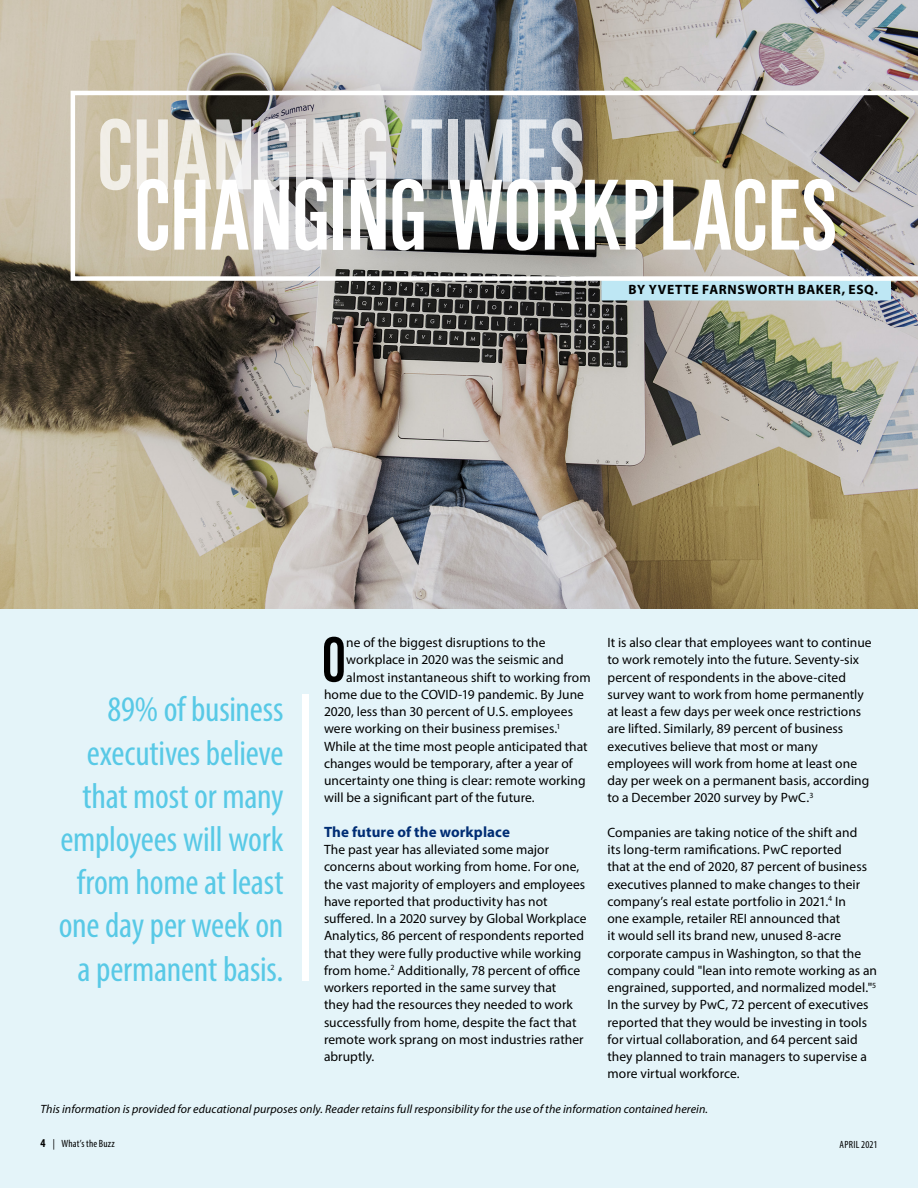
<style>
.page{position:relative;width:918px;height:1188px;background:#fff}
.page>*{position:absolute;margin:0;border:0;box-sizing:border-box;transform-origin:0 0}
.Article_Title{font:96px "Cg Alpin Gth No 2";letter-spacing:-.015em;color:#fff}
.Intro_body{font:60.9px "Cg Alpin Gth No 2";color:#000}
.Callout{font:condensed 36px/43.2px "Myriad Pro";letter-spacing:-.01em;color:#58c9e6;text-align:right}
.t1{font:700 15px "Myriad Pro";letter-spacing:.005em;color:#002d74}
.Body{font:13.5px/17.2px "Myriad Pro";letter-spacing:.005em;color:#000}
.Intro_body-2{font:13.5px "Myriad Pro";letter-spacing:.005em;color:#000}
.Byline{font:700 13.5px "Myriad Pro";letter-spacing:.05em;color:#000}
.Disclaimer{font:italic 12px "Myriad Pro";letter-spacing:.005em;color:#000}
.t2{font:condensed 10.5px "Myriad Pro";letter-spacing:.015em;color:#000}
.s1{font-weight:700;font-size:12px}
</style>
<div class="page">
<div style="left:0;top:594px;width:918px;height:594px;background:#e4f4f9"></div>
<img style="left:0;top:0;width:918px;height:608px">
<div style="left:602px;top:278px;width:289px;height:22px;background:#bee7f4"></div>
<img style="left:71px;top:91px;width:847px;height:190px">
<div style="left:303px;top:694px;width:6px;height:287px;background:#fff"></div>
<h1 class="Article_Title" style="left:96px;top:98px;width:491px">CHANGING TIMES</h1>
<p class="Article_Title" style="left:134px;top:159px;width:706px">CHANGING WORKPLACES</p>
<p class="Byline" style="left:629px;top:281px;width:251px">BY YVETTE FARNSWORTH BAKER, ESQ.</p>
<p class="Callout" style="left:59px;top:687px;width:226px">89% of business executives believe that most or many employees will work from home at least one day per week on a permanent basis.</p>
<p class="Intro_body" style="left:321px;top:624px;width:26px">O</p>
<p class="Intro_body-2" style="left:346px;top:634px;width:201px">ne of the biggest disruptions to the</p>
<p class="Intro_body-2" style="left:346px;top:651px;width:219px">workplace in 2020 was the seismic and</p>
<p class="Intro_body-2" style="left:346px;top:669px;width:246px">almost instantaneous shift to working from</p>
<p class="Intro_body-2" style="left:324px;top:686px;width:262px">home due to the COVID-19 pandemic. By June</p>
<p class="Intro_body-2" style="left:324px;top:703px;width:251px">2020, less than 30 percent of U.S. employees</p>
<p class="Intro_body-2" style="left:324px;top:720px;width:238px">were working on their business premises.<sup>1</sup></p>
<p class="Intro_body-2" style="left:324px;top:738px;width:265px">While at the time most people anticipated that</p>
<p class="Intro_body-2" style="left:324px;top:755px;width:250px">changes would be temporary, after a year of</p>
<p class="Intro_body-2" style="left:324px;top:772px;width:263px">uncertainty one thing is clear: remote working</p>
<p class="Intro_body-2" style="left:324px;top:789px;width:212px">will be a significant part of the future.</p>
<p class="t1" style="left:324px;top:822px;width:187px">The future of the workplace</p>
<p class="Body" style="left:324px;top:841px;width:264px">The past year has alleviated some major concerns about working from home. For one, the vast majority of employers and employees have reported that productivity has not suffered. In a 2020 survey by Global Workplace Analytics, 86 percent of respondents reported that they were fully productive while working from home.<sup>2</sup> Additionally, 78 percent of office workers reported in the same survey that<br>they had the resources they needed to work successfully from home, despite the fact that remote work sprang on most industries rather abruptly.</p>
<p class="Body" style="left:608px;top:634px;width:266px">It is also clear that employees want to continue to work remotely into the future. Seventy-six percent of respondents in the above-cited survey want to work from home permanently at least a few days per week once restrictions are lifted. Similarly, 89 percent of business executives believe that most or many employees will work from home at least one day per week on a permanent basis, according to a December 2020 survey by PwC.<sup>3</sup></p>
<p class="Body" style="left:607px;top:823px;width:271px">Companies are taking notice of the shift and<br>its long-term ramifications. PwC reported<br>that at the end of 2020, 87 percent of business executives planned to make changes to their company’s real estate portfolio in 2021.<sup>4</sup> In<br>one example, retailer REI announced that<br>it would sell its brand new, unused 8-acre corporate campus in Washington, so that the company could "lean into remote working as an engrained, supported, and normalized model."<sup>5<br></sup>In the survey by PwC, 72 percent of executives reported that they would be investing in tools for virtual collaboration, and 64 percent said they planned to train managers to supervise a more virtual workforce.</p>
<p class="Disclaimer" style="left:40px;top:1101px;width:669px">This information is provided for educational purposes only. Reader retains full responsibility for the use of the information contained herein.</p>
<p class="t2" style="left:40px;top:1137px;width:76px"><span class="s1">4</span> | What’s the Buzz</p>
<p class="t2" style="left:840px;top:1138px;width:39px">APRIL 2021</p>
</div>
